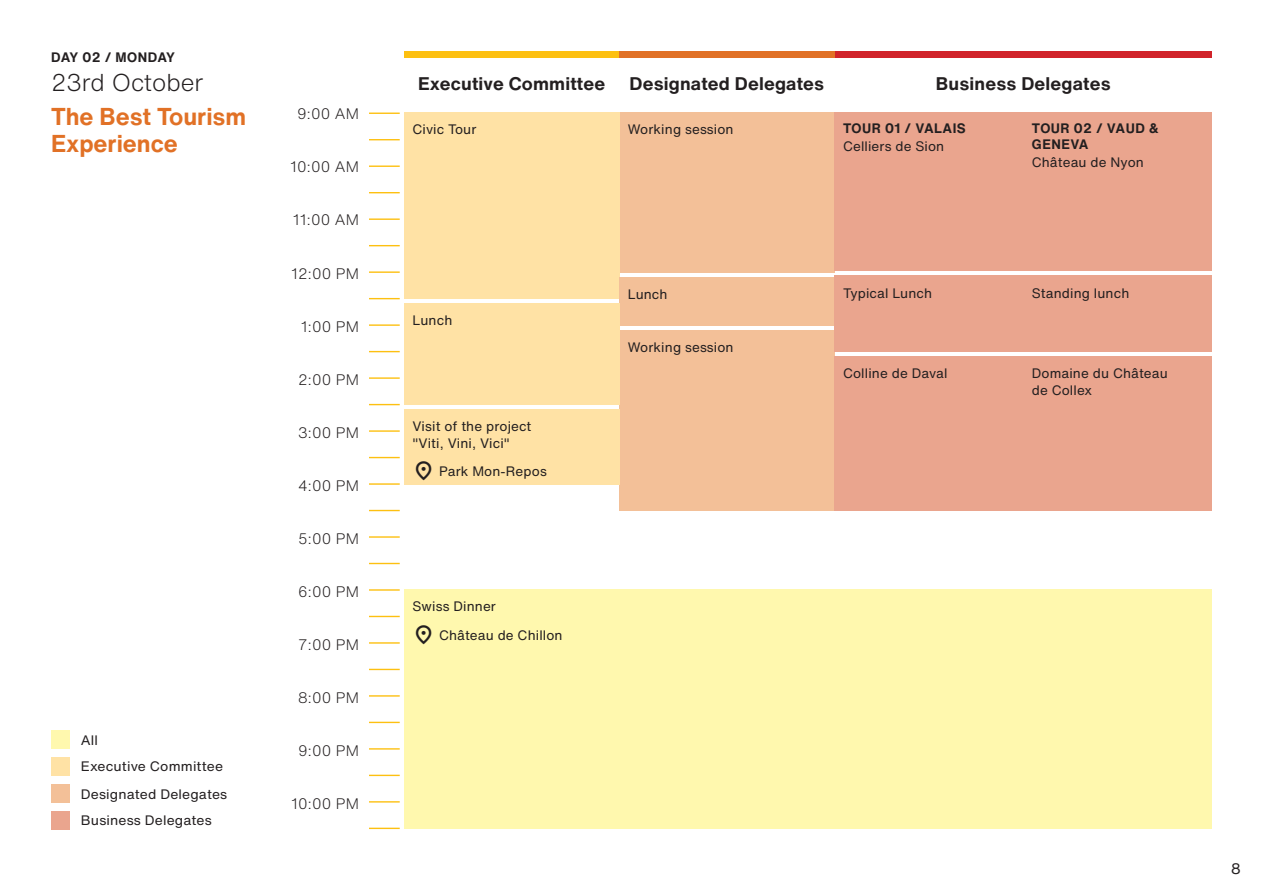
<style>
.page{position:relative;width:1263px;height:893px;background:#fff}
.page>*{position:absolute;margin:0;border:0;box-sizing:border-box;transform-origin:0 0}
.t1{font:700 24px/27px "Helvetica Now Text";color:#e17126}
.t2{font:300 24px "Helvetica Now Text";color:#231f20}
.t3{font:700 18px "Helvetica Now Text";letter-spacing:.01em;color:#231f20}
.t4{font:300 15px "Helvetica Now Text";letter-spacing:.01em;color:#231f20}
.t5{font:15px "Helvetica Now Text";color:#231f20}
.t6{font:13.5px/16.5px "Helvetica Now Text";letter-spacing:.01em;color:#231f20}
.t7{font:700 13.5px/16.2px "Helvetica Now Text";letter-spacing:.035em;color:#231f20}
</style>
<div class="page">
<div style="left:619px;top:112px;width:215px;height:161px;background:#f3c098"></div>
<div style="left:404px;top:112px;width:215px;height:187px;background:#ffe2a5"></div>
<div style="left:619px;top:330px;width:215px;height:180px;background:#f3c098"></div>
<div style="left:404px;top:409px;width:215px;height:76px;background:#ffe2a5"></div>
<div style="left:404px;top:589px;width:243px;height:240px;background:#fff8ae"></div>
<div style="left:647px;top:589px;width:244px;height:240px;background:#fff8ae"></div>
<div style="left:891px;top:589px;width:321px;height:240px;background:#fff8ae"></div>
<div style="left:619px;top:277px;width:215px;height:49px;background:#f3c098"></div>
<div style="left:404px;top:304px;width:215px;height:101px;background:#ffe2a5"></div>
<div style="left:404px;top:51px;width:215px;height:7px;background:#fdc011"></div>
<div style="left:834px;top:51px;width:378px;height:7px;background:#d1232a"></div>
<div style="left:619px;top:51px;width:215px;height:7px;background:#e17126"></div>
<hr style="left:369px;top:113px;width:31px;height:1px;background:#fdc011">
<hr style="left:369px;top:139px;width:31px;height:1px;background:#fdc011">
<hr style="left:369px;top:166px;width:31px;height:1px;background:#fdc011">
<hr style="left:369px;top:192px;width:31px;height:1px;background:#fdc011">
<hr style="left:369px;top:218px;width:31px;height:2px;background:#fdc011">
<hr style="left:369px;top:245px;width:31px;height:1px;background:#fdc011">
<hr style="left:369px;top:271px;width:31px;height:2px;background:#fdc011">
<hr style="left:369px;top:298px;width:31px;height:1px;background:#fdc011">
<hr style="left:369px;top:324px;width:31px;height:2px;background:#fdc011">
<hr style="left:369px;top:351px;width:31px;height:1px;background:#fdc011">
<hr style="left:369px;top:377px;width:31px;height:2px;background:#fdc011">
<hr style="left:369px;top:404px;width:31px;height:1px;background:#fdc011">
<hr style="left:369px;top:430px;width:31px;height:2px;background:#fdc011">
<hr style="left:369px;top:457px;width:31px;height:1px;background:#fdc011">
<hr style="left:369px;top:536px;width:31px;height:2px;background:#fdc011">
<hr style="left:369px;top:616px;width:31px;height:1px;background:#fdc011">
<hr style="left:369px;top:722px;width:31px;height:1px;background:#fdc011">
<hr style="left:369px;top:669px;width:31px;height:1px;background:#fdc011">
<hr style="left:369px;top:589px;width:31px;height:2px;background:#fdc011">
<hr style="left:369px;top:563px;width:31px;height:1px;background:#fdc011">
<hr style="left:369px;top:483px;width:31px;height:2px;background:#fdc011">
<hr style="left:369px;top:510px;width:31px;height:1px;background:#fdc011">
<hr style="left:369px;top:775px;width:31px;height:1px;background:#fdc011">
<hr style="left:369px;top:801px;width:31px;height:2px;background:#fdc011">
<hr style="left:369px;top:748px;width:31px;height:2px;background:#fdc011">
<hr style="left:369px;top:695px;width:31px;height:2px;background:#fdc011">
<hr style="left:369px;top:642px;width:31px;height:2px;background:#fdc011">
<hr style="left:369px;top:828px;width:31px;height:1px;background:#fdc011">
<div style="left:1023px;top:357px;width:189px;height:154px;background:#eaa58e"></div>
<div style="left:834px;top:113px;width:191px;height:158px;background:#eaa58e"></div>
<div style="left:834px;top:276px;width:191px;height:76px;background:#eaa58e"></div>
<div style="left:834px;top:357px;width:191px;height:154px;background:#eaa58e"></div>
<div style="left:1023px;top:113px;width:189px;height:158px;background:#eaa58e"></div>
<div style="left:1023px;top:276px;width:189px;height:76px;background:#eaa58e"></div>
<div style="left:51px;top:731px;width:18px;height:18px;background:#fff8ae"></div>
<div style="left:51px;top:784px;width:18px;height:18px;background:#f3c098"></div>
<div style="left:51px;top:757px;width:18px;height:18px;background:#ffe2a5"></div>
<div style="left:51px;top:811px;width:18px;height:18px;background:#eaa58e"></div>
<p class="t7" style="left:51px;top:49px;width:125px">DAY 02 / MONDAY</p>
<h1 class="t2" style="left:51px;top:64px;width:154px">23rd October</h1>
<h1 class="t1" style="left:51px;top:103px;width:197px">The Best Tourism<br>Experience</h1>
<p class="t6" style="left:81px;top:731px;width:19px">All</p>
<p class="t6" style="left:81px;top:758px;width:144px">Executive Committee</p>
<p class="t6" style="left:81px;top:785px;width:148px">Designated Delegates</p>
<p class="t6" style="left:81px;top:812px;width:132px">Business Delegates</p>
<p class="t4" style="left:297px;top:103px;width:63px">9:00 AM</p>
<p class="t4" style="left:290px;top:156px;width:70px">10:00 AM</p>
<p class="t4" style="left:293px;top:209px;width:67px">11:00 AM</p>
<p class="t4" style="left:291px;top:262px;width:69px">12:00 PM</p>
<p class="t4" style="left:301px;top:315px;width:59px">1:00 PM</p>
<p class="t4" style="left:298px;top:368px;width:62px">2:00 PM</p>
<p class="t4" style="left:298px;top:421px;width:62px">3:00 PM</p>
<p class="t4" style="left:298px;top:474px;width:62px">4:00 PM</p>
<p class="t4" style="left:298px;top:527px;width:62px">5:00 PM</p>
<p class="t4" style="left:298px;top:580px;width:62px">6:00 PM</p>
<p class="t4" style="left:298px;top:633px;width:62px">7:00 PM</p>
<p class="t4" style="left:298px;top:686px;width:62px">8:00 PM</p>
<p class="t4" style="left:298px;top:739px;width:62px">9:00 PM</p>
<p class="t4" style="left:291px;top:792px;width:69px">10:00 PM</p>
<h2 class="t3" style="left:418px;top:70px;width:189px">Executive Committee</h2>
<h2 class="t3" style="left:630px;top:70px;width:196px">Designated Delegates</h2>
<h2 class="t3" style="left:936px;top:70px;width:177px">Business Delegates</h2>
<p class="t6" style="left:412px;top:121px;width:65px">Civic Tour</p>
<p class="t6" style="left:628px;top:121px;width:107px">Working session</p>
<p class="t7" style="left:843px;top:120px;width:124px">TOUR 01 / VALAIS</p>
<p class="t6" style="left:843px;top:137px;width:103px">Celliers de Sion</p>
<p class="t7" style="left:1032px;top:120px;width:128px">TOUR 02 / VAUD &amp;<br>GENEVA</p>
<p class="t6" style="left:1032px;top:154px;width:114px">Château de Nyon</p>
<p class="t6" style="left:412px;top:312px;width:41px">Lunch</p>
<p class="t6" style="left:412px;top:418px;width:120px">Visit of the project "Viti, Vini, Vici"</p>
<p class="t6" style="left:412px;top:463px;width:136px">● Park Mon-Repos</p>
<p class="t6" style="left:412px;top:598px;width:85px">Swiss Dinner</p>
<p class="t6" style="left:412px;top:626px;width:152px">● Château de Chillon</p>
<p class="t6" style="left:628px;top:285px;width:41px">Lunch</p>
<p class="t6" style="left:628px;top:338px;width:107px">Working session</p>
<p class="t6" style="left:843px;top:284px;width:91px">Typical Lunch</p>
<p class="t6" style="left:843px;top:365px;width:106px">Colline de Daval</p>
<p class="t6" style="left:1032px;top:284px;width:99px">Standing lunch</p>
<p class="t6" style="left:1032px;top:365px;width:137px">Domaine du Château de Collex</p>
<p class="t5" style="left:1231px;top:857px;width:11px">8</p>
</div>
